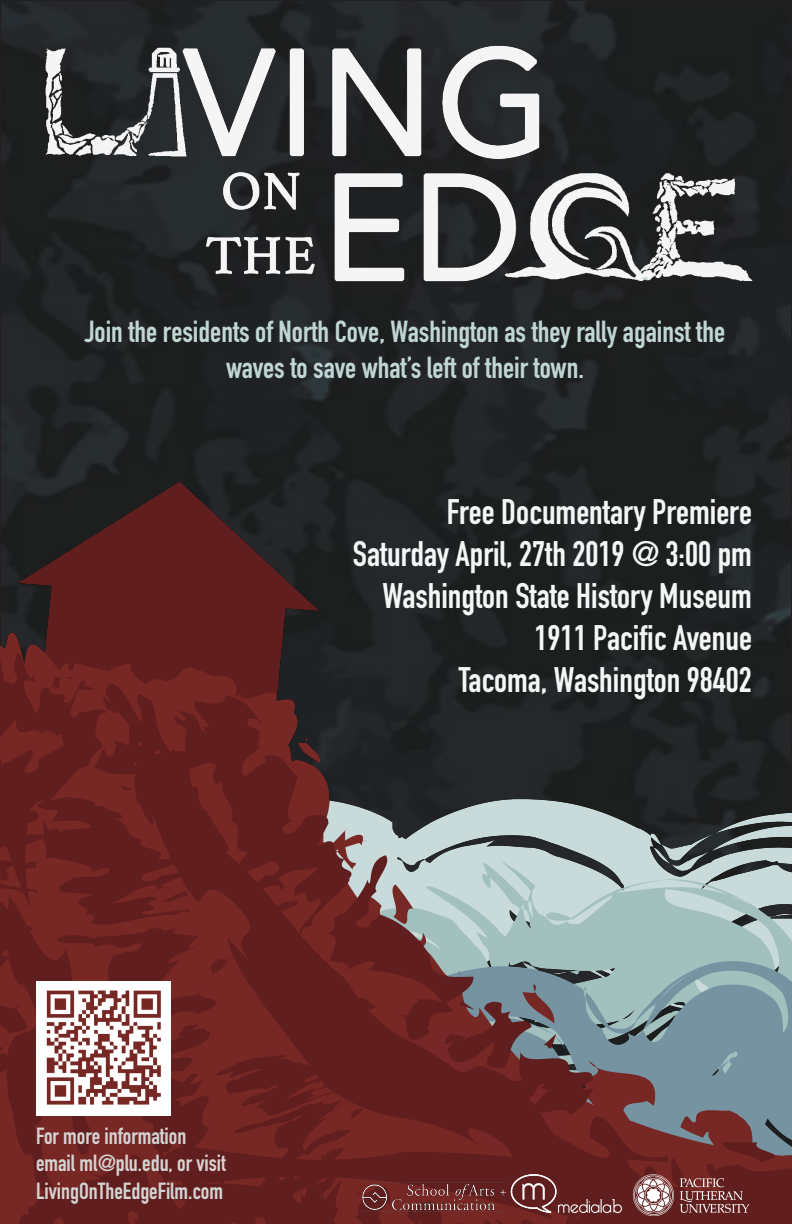
<style>
.page{position:relative;width:792px;height:1224px;background:#fff}
.page>*{position:absolute;margin:0;border:0;box-sizing:border-box;transform-origin:0 0}
.t1{font:700 35px "DIN Condensed";color:#f5f7f7}
.t2{font:700 30px/36px "DIN Condensed";color:#c0d6d5;text-align:center}
.t3{font:700 23px "DIN Condensed";color:#d4d3d2}
</style>
<div class="page">
<img style="left:2px;top:2px;width:788px;height:442px">
<img style="left:0;top:444px;width:792px;height:780px">
<img style="left:9px;top:36px;width:783px;height:275px">
<img style="left:632px;top:1174px;width:118px;height:42px">
<svg style="left:510px;top:1171px;width:112px;height:43px"></svg>
<img style="left:36px;top:981px;width:135px;height:135px">
<img style="left:363px;top:1180px;width:142px;height:33px">
<p class="t2" style="left:85px;top:313px;width:642px">Join the residents of North Cove, Washington as they rally against the waves to save what’s left of their town.</p>
<p class="t1" style="left:447px;top:489px;width:307px">Free Documentary Premiere</p>
<p class="t1" style="left:353px;top:531px;width:401px">Saturday April, 27th 2019 @ 3:00 pm</p>
<p class="t1" style="left:382px;top:573px;width:371px">Washington State History Museum</p>
<p class="t1" style="left:535px;top:615px;width:219px">1911 Pacific Avenue</p>
<p class="t1" style="left:459px;top:657px;width:295px">Tacoma, Washington 98402</p>
<p class="t3" style="left:36px;top:1120px;width:152px">For more information</p>
<p class="t3" style="left:36px;top:1148px;width:191px">email ml@plu.edu, or visit</p>
<p class="t3" style="left:36px;top:1175px;width:189px">LivingOnTheEdgeFilm.com</p>
</div>
